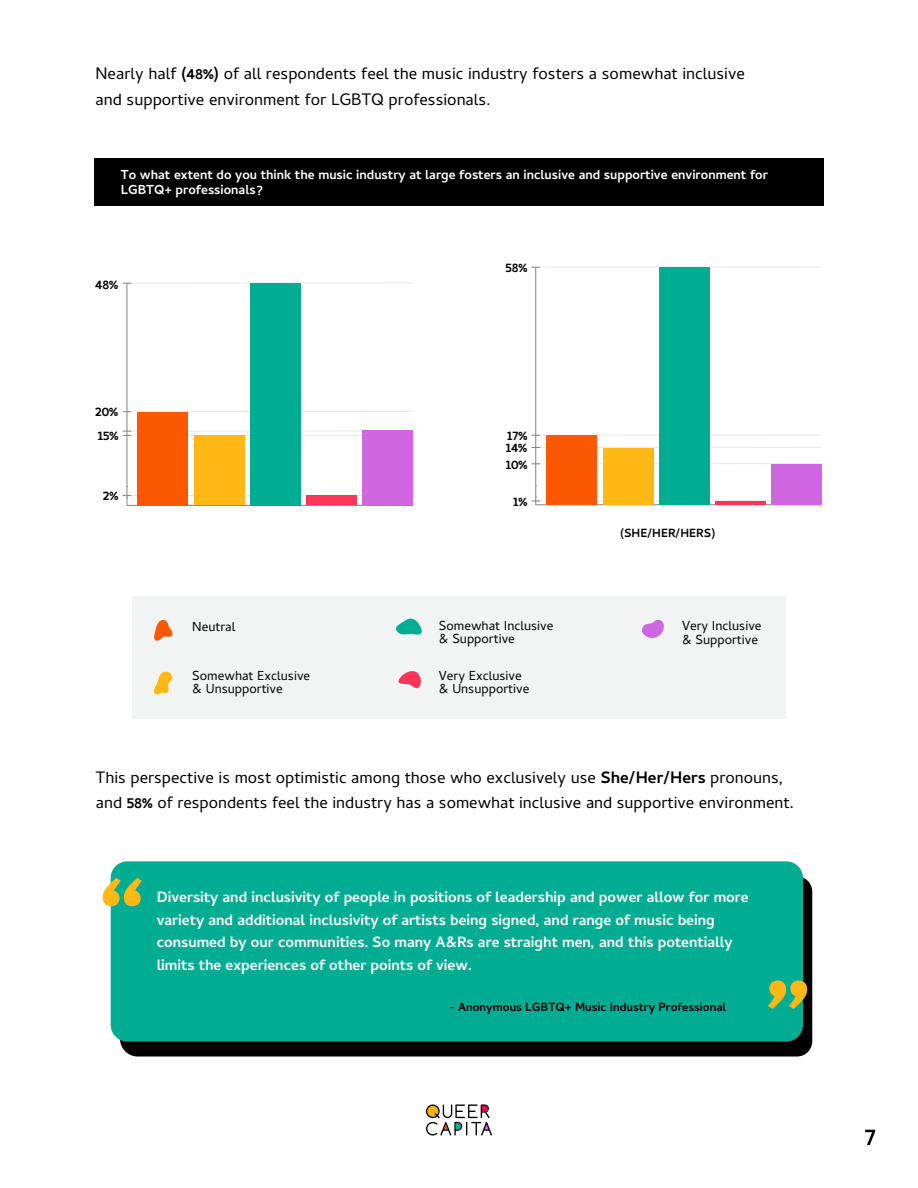
<style>
.page{position:relative;width:918px;height:1188px;background:#fff}
.page>*{position:absolute;margin:0;border:0;box-sizing:border-box;transform-origin:0 0}
.t1{font:21px/25.2px "Cambay Devanagari";color:#000}
.t2{font:20.85px/25px "Cambay Devanagari";color:#000}
.t3{font:700 18.9px/22.6px "Cambay Devanagari";color:#fff}
.t4{font:700 17.7px "Cambay Devanagari";color:#000}
.t5{font:16.5px/13.5px "Cambay Devanagari";color:#000}
.t6{font:700 16.5px/15px "Cambay Devanagari";color:#fff}
.t7{font:700 15px "Cambay Devanagari";color:#000}
.s1{font-weight:700}
</style>
<div class="page">
<svg style="left:865px;top:1130px;width:10px;height:15px"></svg>
<div style="left:132px;top:596px;width:654px;height:123px;background:#f2f3f3"></div>
<svg style="left:154px;top:672px;width:18px;height:23px"></svg>
<svg style="left:154px;top:620px;width:19px;height:21px"></svg>
<svg style="left:396px;top:619px;width:26px;height:16px"></svg>
<svg style="left:398px;top:671px;width:23px;height:18px"></svg>
<svg style="left:642px;top:619px;width:22px;height:19px"></svg>
<hr style="left:127px;top:495px;width:286px;height:1px;background:#e6e7e8">
<hr style="left:127px;top:435px;width:285px;height:1px;background:#e6e7e8">
<hr style="left:127px;top:411px;width:285px;height:1px;background:#e6e7e8">
<hr style="left:127px;top:283px;width:285px;height:1px;background:#e6e7e8">
<hr style="left:127px;top:431px;width:285px;height:1px;background:#e6e7e8">
<hr style="left:127px;top:505px;width:286px;height:1px;background:#808285">
<hr style="left:127px;top:283px;width:1px;height:223px;background:#808285">
<div style="left:138px;top:412px;width:50px;height:93px;background:#fc5801"></div>
<div style="left:194px;top:435px;width:51px;height:70px;background:#ffb815"></div>
<div style="left:250px;top:283px;width:51px;height:222px;background:#00ad92"></div>
<div style="left:306px;top:495px;width:51px;height:10px;background:#ff3458"></div>
<div style="left:363px;top:431px;width:50px;height:74px;background:#d166e3"></div>
<svg style="left:123px;top:431px;width:8px;height:5px"></svg>
<svg style="left:123px;top:495px;width:8px;height:3px"></svg>
<hr style="left:536px;top:500px;width:286px;height:1px;background:#e6e7e8">
<hr style="left:536px;top:463px;width:285px;height:1px;background:#e6e7e8">
<hr style="left:536px;top:435px;width:285px;height:1px;background:#e6e7e8">
<hr style="left:536px;top:267px;width:285px;height:1px;background:#e6e7e8">
<hr style="left:536px;top:447px;width:285px;height:1px;background:#e6e7e8">
<hr style="left:536px;top:504px;width:286px;height:1px;background:#808285">
<hr style="left:535px;top:267px;width:1px;height:238px;background:#808285">
<div style="left:546px;top:435px;width:51px;height:69px;background:#fc5801"></div>
<div style="left:603px;top:448px;width:50px;height:56px;background:#ffb815"></div>
<div style="left:659px;top:267px;width:51px;height:237px;background:#00ad92"></div>
<hr style="left:715px;top:501px;width:51px;height:3px;background:#ff3458">
<div style="left:771px;top:464px;width:51px;height:40px;background:#d166e3"></div>
<svg style="left:531px;top:497px;width:9px;height:5px"></svg>
<svg style="left:120px;top:877px;width:692px;height:180px;background:#0a0a0a"></svg>
<div style="left:111px;top:861px;width:692px;height:181px;background:#00ad92;border-radius:17px"></div>
<svg style="left:103px;top:878px;width:39px;height:28px"></svg>
<svg style="left:768px;top:981px;width:39px;height:28px"></svg>
<svg style="left:426px;top:1104px;width:66px;height:32px"></svg>
<div style="left:94px;top:159px;width:730px;height:47px;background:#000"></div>
<p class="t1" style="left:96px;top:64px;width:651px">Nearly half <span class="s1">(48%)</span> of all respondents feel the music industry fosters a somewhat inclusive and supportive environment for LGBTQ professionals.</p>
<p class="t6" style="left:121px;top:166px;width:649px">To what extent do you think the music industry at large fosters an inclusive and supportive environment for<br>LGBTQ+ professionals?</p>
<p class="t4" style="left:95px;top:273px;width:24px">48%</p>
<p class="t4" style="left:95px;top:400px;width:24px">20%</p>
<p class="t4" style="left:98px;top:424px;width:22px">15%</p>
<p class="t4" style="left:103px;top:484px;width:17px">2%</p>
<p class="t5" style="left:192px;top:622px;width:45px">Neutral</p>
<p class="t5" style="left:192px;top:671px;width:119px">Somewhat Exclusive &amp; Unsupportive</p>
<p class="t4" style="left:505px;top:256px;width:24px">58%</p>
<p class="t4" style="left:507px;top:424px;width:22px">17%</p>
<p class="t4" style="left:506px;top:435px;width:23px">14%</p>
<p class="t4" style="left:506px;top:452px;width:23px">10%</p>
<p class="t4" style="left:513px;top:489px;width:16px">1%</p>
<p class="t5" style="left:439px;top:621px;width:116px">Somewhat Inclusive &amp; Supportive</p>
<p class="t5" style="left:439px;top:671px;width:92px">Very Exclusive &amp; Unsupportive</p>
<p class="t7" style="left:620px;top:523px;width:97px">(SHE/HER/HERS)</p>
<p class="t5" style="left:682px;top:621px;width:81px">Very Inclusive &amp; Supportive</p>
<p class="t2" style="left:96px;top:768px;width:700px">This perspective is most optimistic among those who exclusively use <span class="s1">She/Her/Hers</span> pronouns, and <span class="s1">58%</span> of respondents feel the industry has a somewhat inclusive and supportive environment.</p>
<p class="t3" style="left:157px;top:884px;width:594px">Diversity and inclusivity of people in positions of leadership and power allow for more variety and additional inclusivity of artists being signed, and range of music being consumed by our communities. So many A&amp;Rs are straight men, and this potentially limits the experiences of other points of view.</p>
<p class="t7" style="left:450px;top:997px;width:278px">- Anonymous LGBTQ+ Music Industry Professional</p>
</div>
